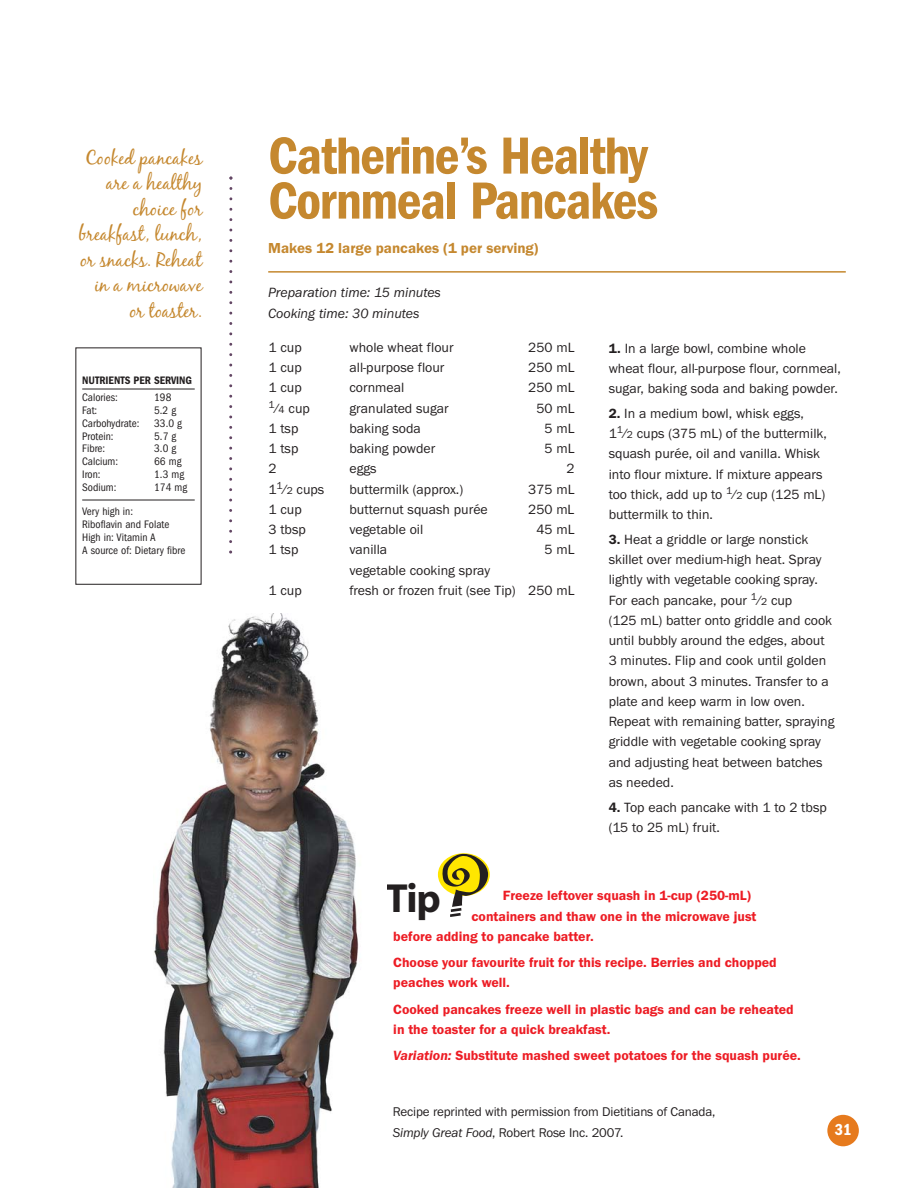
<style>
.page{position:relative;width:918px;height:1188px;background:#fff}
.page>*{position:absolute;margin:0;border:0;box-sizing:border-box;transform-origin:0 0}
.t1{font:600 condensed 54px/45px "Franklin Gothic";letter-spacing:-.025em;color:#c5882f}
.t2{font:700 40.8px "Myriad";color:#231f20}
.t3{font:19.5px/25.5px "Black Jack";letter-spacing:-.005em;color:#c5882f;text-align:right}
.t4{font:600 condensed 16.5px "Franklin Gothic";color:#fff}
.t5{font:600 15px "Franklin Got ITC";color:#c5882f}
.t6{font:13.8px/20.2px "Franklin Got ITC";color:#231f20}
.t7{font:600 13.8px/20.2px "Franklin Got ITC";color:#ed1c24}
.t8{font:italic 13.8px/20.2px "Franklin Got ITC";color:#231f20}
.t9{font:13.2px/20.2px "Franklin Got ITC";letter-spacing:-.01em;color:#231f20}
.t10{font:condensed 11.25px/12.8px "Franklin Gothic";color:#231f20}
.t11{font:600 condensed 11.25px "Franklin Gothic";color:#231f20}
.s1{font-weight:600}
.s2{font-size:10.35px}
.s3{font-style:italic}
</style>
<div class="page">
<div style="left:827px;top:1115px;width:32px;height:31px;background:#e67a1d;border-radius:50%"></div>
<img style="left:154px;top:614px;width:205px;height:574px">
<hr style="left:268px;top:271px;width:578px;height:2px;background:#c5882f">
<svg style="left:229px;top:177px;width:3px;height:377px"></svg>
<svg style="left:75px;top:347px;width:127px;height:238px"></svg>
<hr style="left:82px;top:500px;width:113px;height:1px;background:#231f20">
<svg style="left:438px;top:853px;width:52px;height:43px"></svg>
<svg style="left:442px;top:854px;width:46px;height:63px"></svg>
<h3 class="t3" style="left:79px;top:147px;width:125px">Cooked pancakes are a healthy choice for breakfast, lunch, or snacks. Reheat in a microwave or toaster.</h3>
<p class="t11" style="left:82px;top:377px;width:111px">NUTRIENTS PER SERVING</p>
<p class="t10" style="left:82px;top:392px;width:37px">Calories:</p>
<p class="t10" style="left:154px;top:392px;width:19px">198</p>
<p class="t10" style="left:82px;top:405px;width:17px">Fat:</p>
<p class="t10" style="left:154px;top:405px;width:24px">5.2 g</p>
<p class="t10" style="left:82px;top:418px;width:59px">Carbohydrate:</p>
<p class="t10" style="left:154px;top:418px;width:29px">33.0 g</p>
<p class="t10" style="left:82px;top:430px;width:33px">Protein:</p>
<p class="t10" style="left:154px;top:430px;width:24px">5.7 g</p>
<p class="t10" style="left:82px;top:443px;width:25px">Fibre:</p>
<p class="t10" style="left:154px;top:443px;width:24px">3.0 g</p>
<p class="t10" style="left:82px;top:456px;width:37px">Calcium:</p>
<p class="t10" style="left:154px;top:456px;width:29px">66 mg</p>
<p class="t10" style="left:82px;top:469px;width:20px">Iron:</p>
<p class="t10" style="left:154px;top:469px;width:31px">1.3 mg</p>
<p class="t10" style="left:82px;top:481px;width:36px">Sodium:</p>
<p class="t10" style="left:154px;top:481px;width:34px">174 mg</p>
<p class="t10" style="left:82px;top:506px;width:105px">Very high in:<br>Riboflavin and Folate<br>High in: Vitamin A<br>A source of: Dietary fibre</p>
<h1 class="t1" style="left:268px;top:138px;width:391px">Catherine’s Healthy<br>Cornmeal Pancakes</h1>
<p class="t5" style="left:268px;top:243px;width:272px">Makes 12 large pancakes (1 per serving)</p>
<p class="t8" style="left:268px;top:284px;width:174px">Preparation time: 15 minutes<br>Cooking time: 30 minutes</p>
<p class="t6" style="left:609px;top:339px;width:234px"><span class="s1">1.</span> In a large bowl, combine whole wheat flour, all-purpose flour, cornmeal, sugar, baking soda and baking powder.</p>
<p class="t6" style="left:609px;top:404px;width:220px"><span class="s1">2.</span> In a medium bowl, whisk eggs,<br>1<sup>1</sup>⁄<span class="s2">2</span> cups (375 mL) of the buttermilk, squash purée, oil and vanilla. Whisk into flour mixture. If mixture appears too thick, add up to <sup>1</sup>⁄<span class="s2">2</span> cup (125 mL) buttermilk to thin.</p>
<p class="t6" style="left:609px;top:530px;width:227px"><span class="s1">3.</span> Heat a griddle or large nonstick skillet over medium-high heat. Spray lightly with vegetable cooking spray.<br>For each pancake, pour <sup>1</sup>⁄<span class="s2">2</span> cup<br>(125 mL) batter onto griddle and cook until bubbly around the edges, about 3 minutes. Flip and cook until golden brown, about 3 minutes. Transfer to a plate and keep warm in low oven.<br>Repeat with remaining batter, spraying griddle with vegetable cooking spray and adjusting heat between batches as needed.</p>
<p class="t6" style="left:609px;top:798px;width:220px"><span class="s1">4.</span> Top each pancake with 1 to 2 tbsp (15 to 25 mL) fruit.</p>
<p class="t6" style="left:268px;top:339px;width:35px">1 cup</p>
<p class="t6" style="left:349px;top:339px;width:106px">whole wheat flour</p>
<p class="t6" style="left:528px;top:339px;width:48px">250 mL</p>
<p class="t6" style="left:268px;top:359px;width:35px">1 cup</p>
<p class="t6" style="left:349px;top:359px;width:97px">all-purpose flour</p>
<p class="t6" style="left:528px;top:359px;width:48px">250 mL</p>
<p class="t6" style="left:268px;top:379px;width:35px">1 cup</p>
<p class="t6" style="left:349px;top:379px;width:56px">cornmeal</p>
<p class="t6" style="left:528px;top:379px;width:48px">250 mL</p>
<p class="t6" style="left:268px;top:399px;width:43px"><sup>1</sup>⁄<span class="s2">4</span> cup</p>
<p class="t6" style="left:349px;top:399px;width:101px">granulated sugar</p>
<p class="t6" style="left:536px;top:399px;width:40px">50 mL</p>
<p class="t6" style="left:268px;top:420px;width:32px">1 tsp</p>
<p class="t6" style="left:349px;top:420px;width:73px">baking soda</p>
<p class="t6" style="left:544px;top:420px;width:31px">5 mL</p>
<p class="t6" style="left:268px;top:440px;width:32px">1 tsp</p>
<p class="t6" style="left:349px;top:440px;width:87px">baking powder</p>
<p class="t6" style="left:544px;top:440px;width:31px">5 mL</p>
<p class="t6" style="left:268px;top:460px;width:10px">2</p>
<p class="t6" style="left:349px;top:460px;width:29px">eggs</p>
<p class="t6" style="left:566px;top:460px;width:10px">2</p>
<p class="t6" style="left:268px;top:480px;width:57px">1<sup>1</sup>⁄<span class="s2">2</span> cups</p>
<p class="t6" style="left:349px;top:480px;width:115px">buttermilk (approx.)</p>
<p class="t6" style="left:528px;top:480px;width:48px">375 mL</p>
<p class="t6" style="left:268px;top:501px;width:35px">1 cup</p>
<p class="t6" style="left:349px;top:501px;width:140px">butternut squash purée</p>
<p class="t6" style="left:528px;top:501px;width:48px">250 mL</p>
<p class="t6" style="left:268px;top:521px;width:39px">3 tbsp</p>
<p class="t6" style="left:349px;top:521px;width:75px">vegetable oil</p>
<p class="t6" style="left:536px;top:521px;width:40px">45 mL</p>
<p class="t6" style="left:268px;top:541px;width:32px">1 tsp</p>
<p class="t6" style="left:349px;top:541px;width:39px">vanilla</p>
<p class="t6" style="left:544px;top:541px;width:31px">5 mL</p>
<p class="t6" style="left:349px;top:561px;width:142px">vegetable cooking spray</p>
<p class="t6" style="left:268px;top:581px;width:35px">1 cup</p>
<p class="t6" style="left:349px;top:581px;width:227px">fresh or frozen fruit (see Tip) 250 mL</p>
<h2 class="t2" style="left:385px;top:883px;width:57px">Tip</h2>
<p class="t7" style="left:503px;top:887px;width:250px">Freeze leftover squash in 1-cup (250-mL)</p>
<p class="t7" style="left:471px;top:907px;width:286px">containers and thaw one in the microwave just</p>
<p class="t7" style="left:393px;top:927px;width:202px">before adding to pancake batter.</p>
<p class="t7" style="left:393px;top:954px;width:385px">Choose your favourite fruit for this recipe. Berries and chopped peaches work well.</p>
<p class="t7" style="left:393px;top:1000px;width:402px">Cooked pancakes freeze well in plastic bags and can be reheated in the toaster for a quick breakfast.</p>
<p class="t7" style="left:393px;top:1047px;width:409px"><span class="s3">Variation:</span> Substitute mashed sweet potatoes for the squash purée.</p>
<p class="t9" style="left:393px;top:1103px;width:324px">Recipe reprinted with permission from Dietitians of Canada,<br><span class="s3">Simply Great Food</span>, Robert Rose Inc. 2007.</p>
<p class="t4" style="left:835px;top:1124px;width:18px">31</p>
</div>
